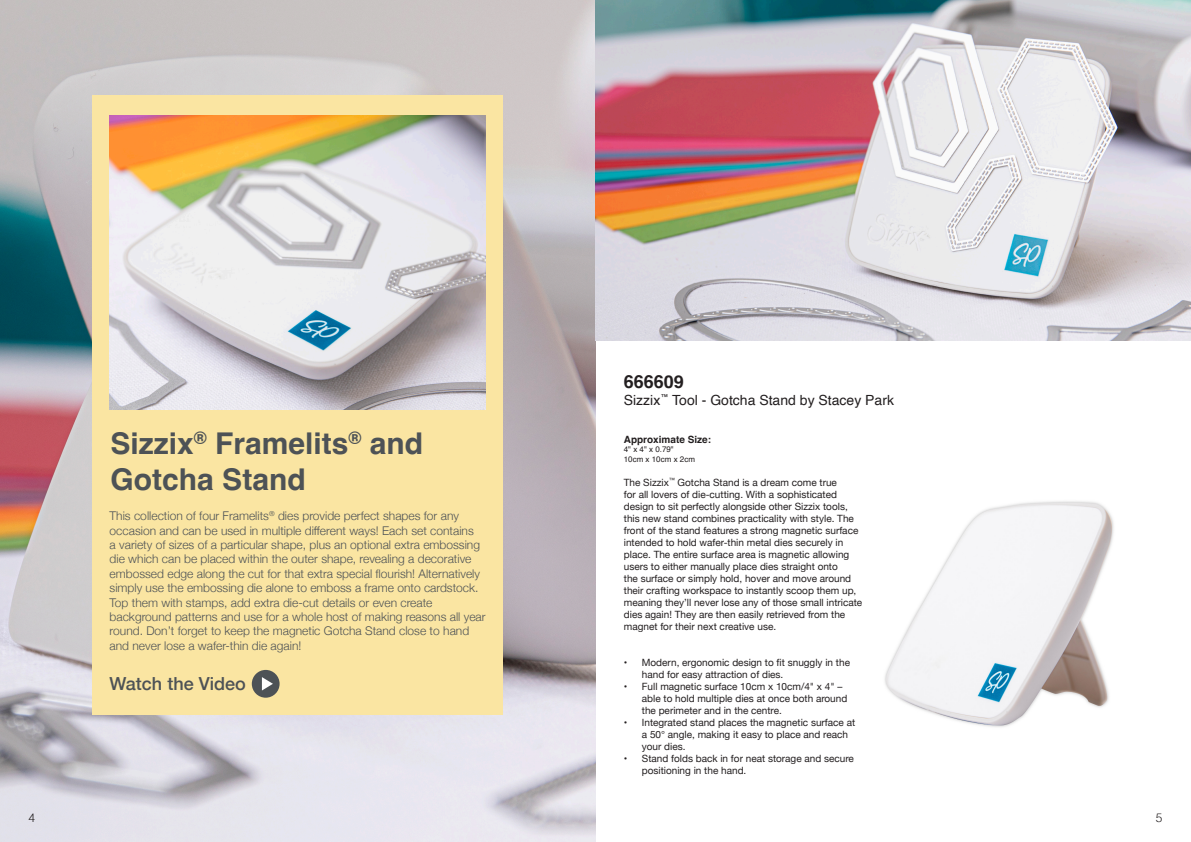
<style>
.page{position:relative;width:1191px;height:842px;background:#fff}
.page>*{position:absolute;margin:0;border:0;box-sizing:border-box;transform-origin:0 0}
.t1{font:700 30px/36px "Helvetica";color:#4d5256}
.t2{font:500 18px "Helvetica Neue";color:#4d5256}
.t3{font:700 18px "Helvetica";color:#231f20}
.t4{font:14px "Helvetica";color:#231f20}
.t5{font:300 12px/14.4px "Helvetica Neue";color:#4d5256}
.t6{font:300 12px "Helvetica";color:#231f20}
.t7{font:10px/12px "Helvetica Neue";color:#231f20}
.t8{font:700 10px "Helvetica";color:#231f20}
.t9{font:8px "Helvetica";color:#231f20}
</style>
<div class="page">
<img style="left:0;top:0;width:595px;height:842px">
<div style="left:93px;top:95px;width:410px;height:620px;background:#fae5a2"></div>
<img style="left:110px;top:115px;width:376px;height:294px">
<img style="left:595px;top:0;width:596px;height:340px">
<img style="left:884px;top:501px;width:230px;height:226px">
<div style="left:252px;top:670px;width:27px;height:28px;background:#4d5256;border-radius:50%"></div>
<svg style="left:262px;top:677px;width:11px;height:13px"></svg>
<p class="t1" style="left:111px;top:428px;width:314px">Sizzix<sup>®</sup> Framelits<sup>®</sup> and<br>Gotcha Stand</p>
<p class="t5" style="left:110px;top:508px;width:377px">This collection of four Framelits<sup>®</sup> dies provide perfect shapes for any occasion and can be used in multiple different ways! Each set contains<br>a variety of sizes of a particular shape, plus an optional extra embossing die which can be placed within the outer shape, revealing a decorative embossed edge along the cut for that extra special flourish! Alternatively simply use the embossing die alone to emboss a frame onto cardstock.<br>Top them with stamps, add extra die-cut details or even create background patterns and use for a whole host of making reasons all year round. Don’t forget to keep the magnetic Gotcha Stand close to hand and never lose a wafer-thin die again!</p>
<p class="t2" style="left:110px;top:669px;width:138px">Watch the Video</p>
<p class="t3" style="left:624px;top:370px;width:62px">666609</p>
<p class="t4" style="left:624px;top:389px;width:272px">Sizzix<sup>™</sup> Tool - Gotcha Stand by Stacey Park</p>
<p class="t8" style="left:624px;top:433px;width:89px">Approximate Size:</p>
<p class="t9" style="left:624px;top:443px;width:51px">4" x 4" x 0.79"</p>
<p class="t9" style="left:624px;top:453px;width:73px">10cm x 10cm x 2cm</p>
<p class="t7" style="left:624px;top:477px;width:240px">The Sizzix<sup>™</sup> Gotcha Stand is a dream come true<br>for all lovers of die-cutting. With a sophisticated design to sit perfectly alongside other Sizzix tools, this new stand combines practicality with style. The front of the stand features a strong magnetic surface intended to hold wafer-thin metal dies securely in place. The entire surface area is magnetic allowing users to either manually place dies straight onto<br>the surface or simply hold, hover and move around their crafting workspace to instantly scoop them up, meaning they’ll never lose any of those small intricate dies again! They are then easily retrieved from the magnet for their next creative use.</p>
<p class="t7" style="left:642px;top:657px;width:210px;text-indent:-18px">• Modern, ergonomic design to fit snuggly in the hand for easy attraction of dies.</p>
<p class="t7" style="left:642px;top:681px;width:207px;text-indent:-18px">• Full magnetic surface 10cm x 10cm/4" x 4" – able to hold multiple dies at once both around the perimeter and in the centre.</p>
<p class="t7" style="left:642px;top:717px;width:215px;text-indent:-18px">• Integrated stand places the magnetic surface at a 50° angle, making it easy to place and reach your dies.</p>
<p class="t7" style="left:642px;top:753px;width:214px;text-indent:-18px">• Stand folds back in for neat storage and secure positioning in the hand.</p>
<p class="t6" style="left:28px;top:808px;width:8px">4</p>
<p class="t6" style="left:1156px;top:808px;width:8px">5</p>
</div>
